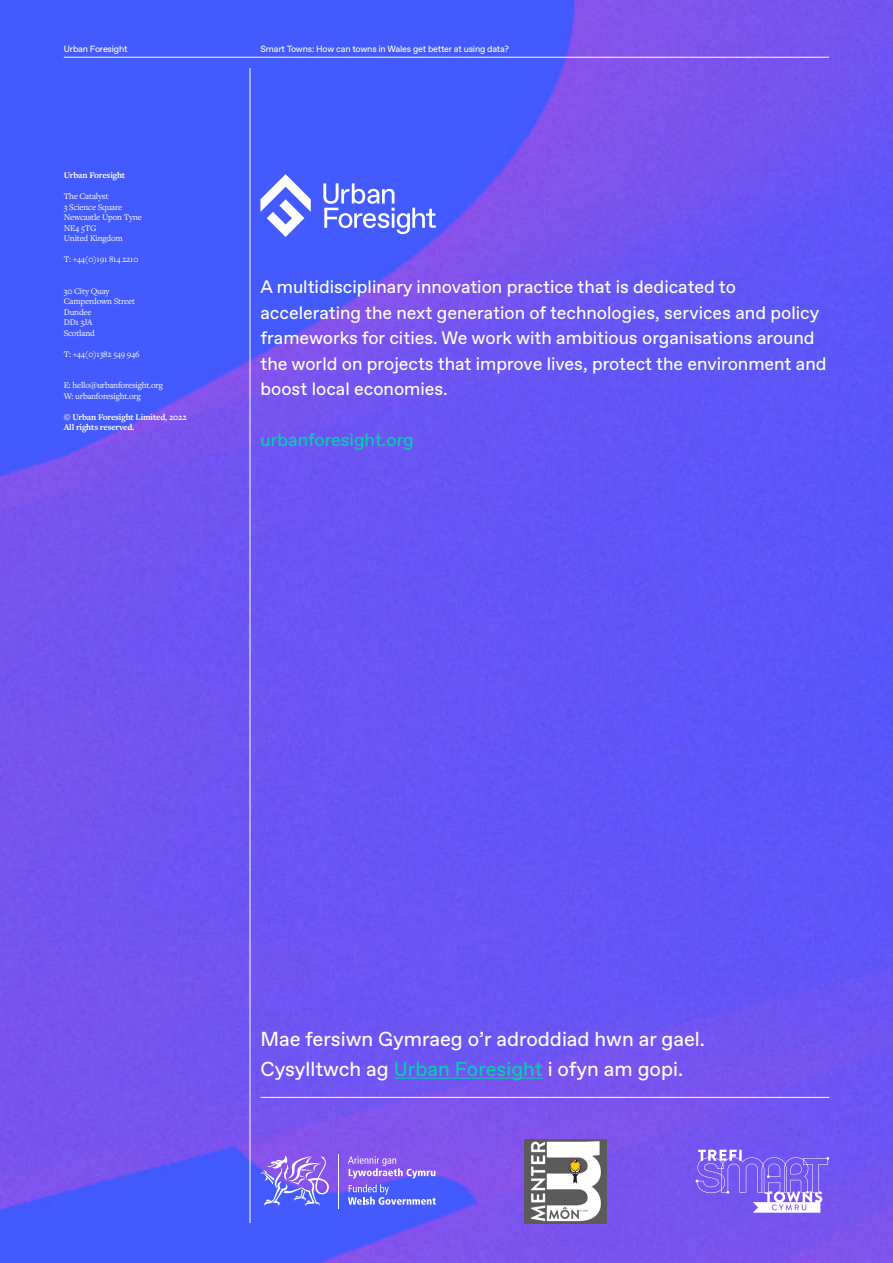
<style>
.page{position:relative;width:893px;height:1263px;background:#fff}
.page>*{position:absolute;margin:0;border:0;box-sizing:border-box;transform-origin:0 0}
.t1{font:20.25px/30px "Favorit";color:#fff}
.t2{font:18px/25.5px "Favorit";color:#fff}
.t3{font:18px "Favorit";color:#00d1ab}
.t4{font:9px "Freight Text Pro";letter-spacing:-.02em;color:#fff}
.t5{font:9px "ABC Favorit";letter-spacing:-.02em;color:#fff}
.t6{font:700 9px/10.5px "Freight Text Pro";letter-spacing:-.02em;color:#fff}
.s1{color:#00d1ab}
</style>
<div class="page">
<img style="left:0;top:0;width:893px;height:1263px">
<hr style="left:250px;top:68px;width:1px;height:1155px;background:#fff">
<hr style="left:64px;top:57px;width:765px;height:1px;background:#fff">
<hr style="left:260px;top:1097px;width:569px;height:1px;background:#fff">
<svg style="left:260px;top:174px;width:51px;height:63px"></svg>
<svg style="left:323px;top:183px;width:113px;height:51px"></svg>
<hr style="left:394px;top:1078px;width:149px;height:1px;background:#00d1ab">
<hr style="left:338px;top:1154px;width:1px;height:54px;background:#fff">
<svg style="left:348px;top:1156px;width:87px;height:22px;background:#9c76f0"></svg>
<svg style="left:348px;top:1184px;width:88px;height:21px;background:#6e7cfc"></svg>
<svg style="left:260px;top:1155px;width:69px;height:51px;background:#8879f5"></svg>
<img style="left:524px;top:1139px;width:83px;height:84px">
<svg style="left:696px;top:1150px;width:133px;height:63px;background:#8d74f4"></svg>
<p class="t5" style="left:64px;top:44px;width:65px">Urban Foresight</p>
<p class="t5" style="left:260px;top:44px;width:250px">Smart Towns: How can towns in Wales get better at using data?</p>
<p class="t6" style="left:64px;top:170px;width:63px">Urban Foresight</p>
<p class="t4" style="left:64px;top:190px;width:46px">The Catalyst</p>
<p class="t4" style="left:64px;top:201px;width:60px">3 Science Square</p>
<p class="t4" style="left:64px;top:211px;width:80px">Newcastle Upon Tyne</p>
<p class="t4" style="left:64px;top:222px;width:34px">NE4 5TG</p>
<p class="t4" style="left:64px;top:232px;width:60px">United Kingdom</p>
<p class="t4" style="left:64px;top:253px;width:76px">T: +44(0)191 814 2210</p>
<p class="t4" style="left:64px;top:285px;width:47px">30 City Quay</p>
<p class="t4" style="left:64px;top:295px;width:73px">Camperdown Street</p>
<p class="t4" style="left:64px;top:306px;width:29px">Dundee</p>
<p class="t4" style="left:64px;top:316px;width:30px">DD1 3JA</p>
<p class="t4" style="left:64px;top:327px;width:33px">Scotland</p>
<p class="t4" style="left:64px;top:348px;width:77px">T: +44(0)1382 549 946</p>
<p class="t4" style="left:64px;top:379px;width:101px">E: hello@urbanforesight.org</p>
<p class="t4" style="left:64px;top:390px;width:79px">W: urbanforesight.org</p>
<p class="t6" style="left:64px;top:411px;width:124px">© Urban Foresight Limited, 2022<br>All rights reserved.</p>
<p class="t2" style="left:260px;top:274px;width:568px">A multidisciplinary innovation practice that is dedicated to accelerating the next generation of technologies, services and policy frameworks for cities. We work with ambitious organisations around the world on projects that improve lives, protect the environment and boost local economies.</p>
<p class="t3" style="left:260px;top:428px;width:155px">urbanforesight.org</p>
<p class="t1" style="left:260px;top:1024px;width:446px">Mae fersiwn Gymraeg o’r adroddiad hwn ar gael.<br>Cysylltwch ag <span class="s1">Urban Foresight</span> i ofyn am gopi.</p>
</div>
